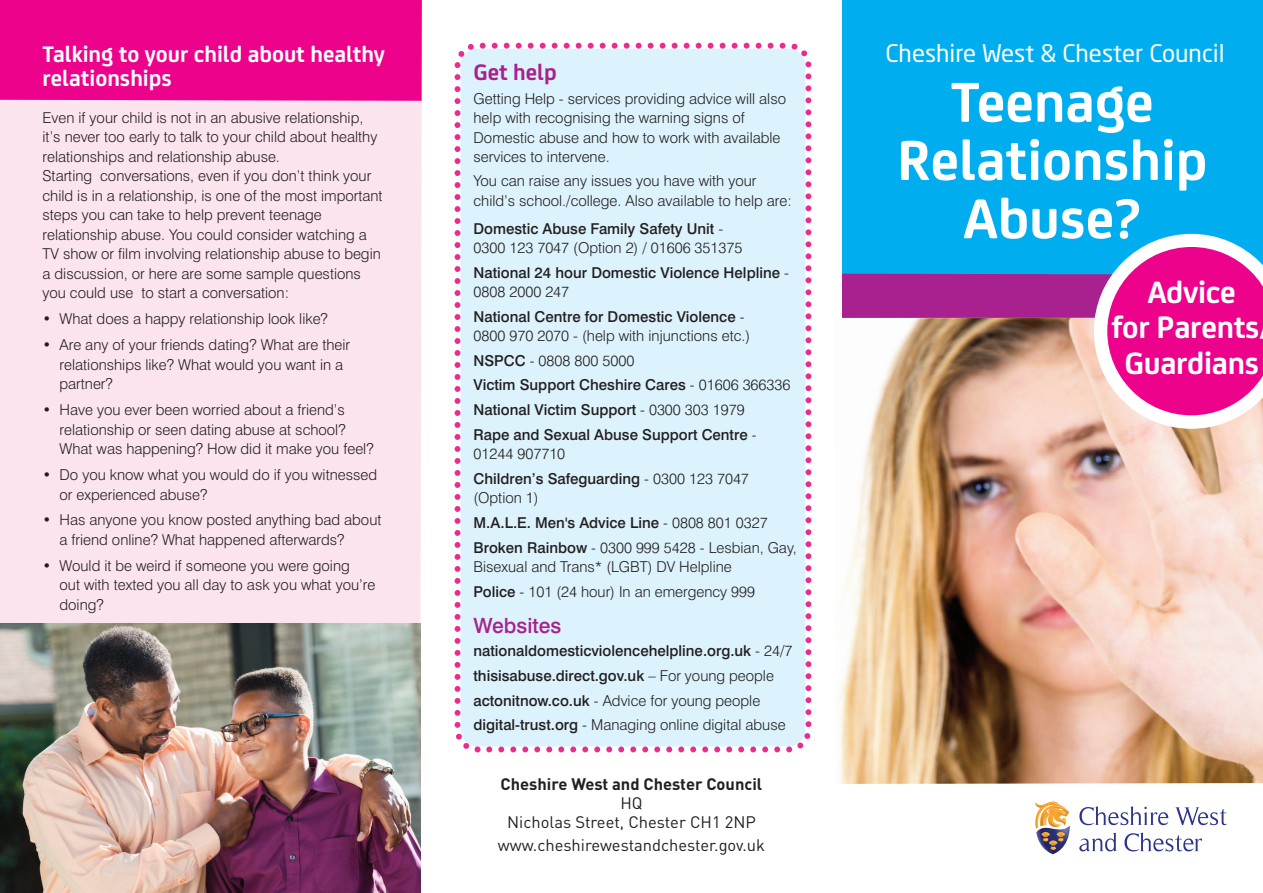
<style>
.page{position:relative;width:1263px;height:893px;background:#fff}
.page>*{position:absolute;margin:0;border:0;box-sizing:border-box;transform-origin:0 0}
.t1{font:700 60px/58.2px "FS Joey";color:#fff;text-align:center}
.t2{font:700 33px/35.7px "FS Joey";letter-spacing:-.01em;color:#fff;text-align:center}
.t3{font:700 24px/24px "FS Joey";color:#fff}
.t4{font:24px "Neo Sans";color:#fff}
.t5{font:700 24px "FS Joey";color:#a8218e}
.t6{font:500 21px "Swiss 721 BT";color:#a8218e}
.t7{font:16.5px/18.8px "DIN";color:#231f20;text-align:center}
.t8{font:700 16.5px "DIN";color:#231f20}
.t9{font:300 15px/19.5px "Swiss 721 BT";color:#231f20}
.t10{font:500 15px/24.6px "Swiss 721 BT";color:#231f20}
.s1{font-weight:500}
.s2{font-weight:300}
</style>
<div class="page">
<div style="left:0;top:101px;width:422px;height:536px;background:#fce4ee"></div>
<div style="left:454px;top:42px;width:358px;height:711px;background:#dcf2fc"></div>
<svg style="left:474px;top:746px;width:6px;height:6px"></svg>
<div style="left:842px;top:0;width:421px;height:234px;background:#00aeef"></div>
<div style="left:0;top:0;width:422px;height:101px;background:#ed028c"></div>
<img style="left:0;top:637px;width:420px;height:256px">
<img style="left:0;top:624px;width:420px;height:13px">
<svg style="left:1079px;top:806px;width:89px;height:19px"></svg>
<svg style="left:1175px;top:807px;width:52px;height:18px"></svg>
<svg style="left:1079px;top:833px;width:38px;height:18px"></svg>
<svg style="left:1124px;top:833px;width:78px;height:19px"></svg>
<svg style="left:1035px;top:801px;width:35px;height:53px"></svg>
<img style="left:839px;top:429px;width:424px;height:355px">
<svg style="left:842px;top:234px;width:421px;height:195px;background:#b776ab"></svg>
<h3 class="t3" style="left:43px;top:44px;width:344px">Talking to your child about healthy relationships</h3>
<p class="t9" style="left:43px;top:109px;width:342px">Even if your child is not in an abusive relationship, it’s never too early to talk to your child about healthy relationships and relationship abuse.<br>Starting conversations, even if you don’t think your child is in a relationship, is one of the most important steps you can take to help prevent teenage relationship abuse. You could consider watching a TV show or film involving relationship abuse to begin a discussion, or here are some sample questions you could use to start a conversation:</p>
<p class="t9" style="left:43px;top:311px;width:287px">• What does a happy relationship look like?</p>
<p class="t9" style="left:60px;top:337px;width:292px;text-indent:-17px">• Are any of your friends dating? What are their relationships like? What would you want in a partner?</p>
<p class="t9" style="left:60px;top:402px;width:316px;text-indent:-17px">• Have you ever been worried about a friend’s relationship or seen dating abuse at school?<br>What was happening? How did it make you feel?</p>
<p class="t9" style="left:60px;top:466px;width:319px;text-indent:-17px">• Do you know what you would do if you witnessed or experienced abuse?</p>
<p class="t9" style="left:60px;top:512px;width:323px;text-indent:-17px">• Has anyone you know posted anything bad about a friend online? What happened afterwards?</p>
<p class="t9" style="left:60px;top:557px;width:317px;text-indent:-17px">• Would it be weird if someone you were going<br>out with texted you all day to ask you what you’re doing?</p>
<h3 class="t5" style="left:473px;top:64px;width:85px">Get help</h3>
<p class="t9" style="left:473px;top:90px;width:314px">Getting Help - services providing advice will also help with recognising the warning signs of Domestic abuse and how to work with available services to intervene.</p>
<p class="t9" style="left:473px;top:172px;width:320px">You can raise any issues you have with your child’s school./college. Also available to help are:</p>
<p class="t9" style="left:473px;top:220px;width:270px"><span class="s1">Domestic Abuse Family Safety Unit</span> -<br>0300 123 7047 (Option 2) / 01606 351375</p>
<p class="t10" style="left:473px;top:264px;width:317px;line-height:19.5px">National 24 hour Domestic Violence Helpline <span class="s2">-<br>0808 2000 247</span></p>
<p class="t9" style="left:473px;top:308px;width:278px"><span class="s1">National Centre for Domestic Violence</span> -<br>0800 970 2070 - (help with injunctions etc.)</p>
<p class="t10" style="left:473px;top:350px;width:318px">NSPCC <span class="s2">- 0808 800 5000<br></span>Victim Support Cheshire Cares <span class="s2">- 01606 366336<br></span>National Victim Support <span class="s2">- 0300 303 1979<br></span>Rape and Sexual Abuse Support Centre <span class="s2">-</span></p>
<p class="t9" style="left:473px;top:443px;width:277px;line-height:24.6px">01244 907710<br><span class="s1">Children’s Safeguarding</span> - 0300 123 7047</p>
<p class="t9" style="left:473px;top:487px;width:325px;line-height:24.6px">(Option 1)<br><span class="s1">M.A.L.E. Men's Advice Line</span> - 0808 801 0327<br><span class="s1">Broken Rainbow</span> - 0300 999 5428 - Lesbian, Gay,</p>
<p class="t9" style="left:473px;top:556px;width:283px;line-height:24.6px">Bisexual and Trans* (LGBT) DV Helpline<br><span class="s1">Police</span> - 101 (24 hour) In an emergency 999</p>
<h3 class="t6" style="left:473px;top:618px;width:89px">Websites</h3>
<p class="t10" style="left:473px;top:640px;width:320px">nationaldomesticviolencehelpline.org.uk <span class="s2">- 24/7 </span>thisisabuse.direct.gov.uk <span class="s2">– For young people </span>actonitnow.co.uk <span class="s2">- Advice for young people </span>digital-trust.org <span class="s2">- Managing online digital abuse</span></p>
<p class="t8" style="left:501px;top:775px;width:263px">Cheshire West and Chester Council</p>
<p class="t7" style="left:507px;top:794px;width:250px">HQ<br>Nicholas Street, Chester CH1 2NP</p>
<p class="t7" style="left:498px;top:835px;width:269px">www.cheshirewestandchester.gov.uk</p>
<h3 class="t4" style="left:885px;top:45px;width:341px">Cheshire West &amp; Chester Council</h3>
<h1 class="t1" style="left:897px;top:78px;width:312px">Teenage<br>Relationship<br>Abuse?</h1>
<h2 class="t2" style="left:1111px;top:277px;width:150px">Advice<br>for Parents<br>Guardians</h2>
</div>
